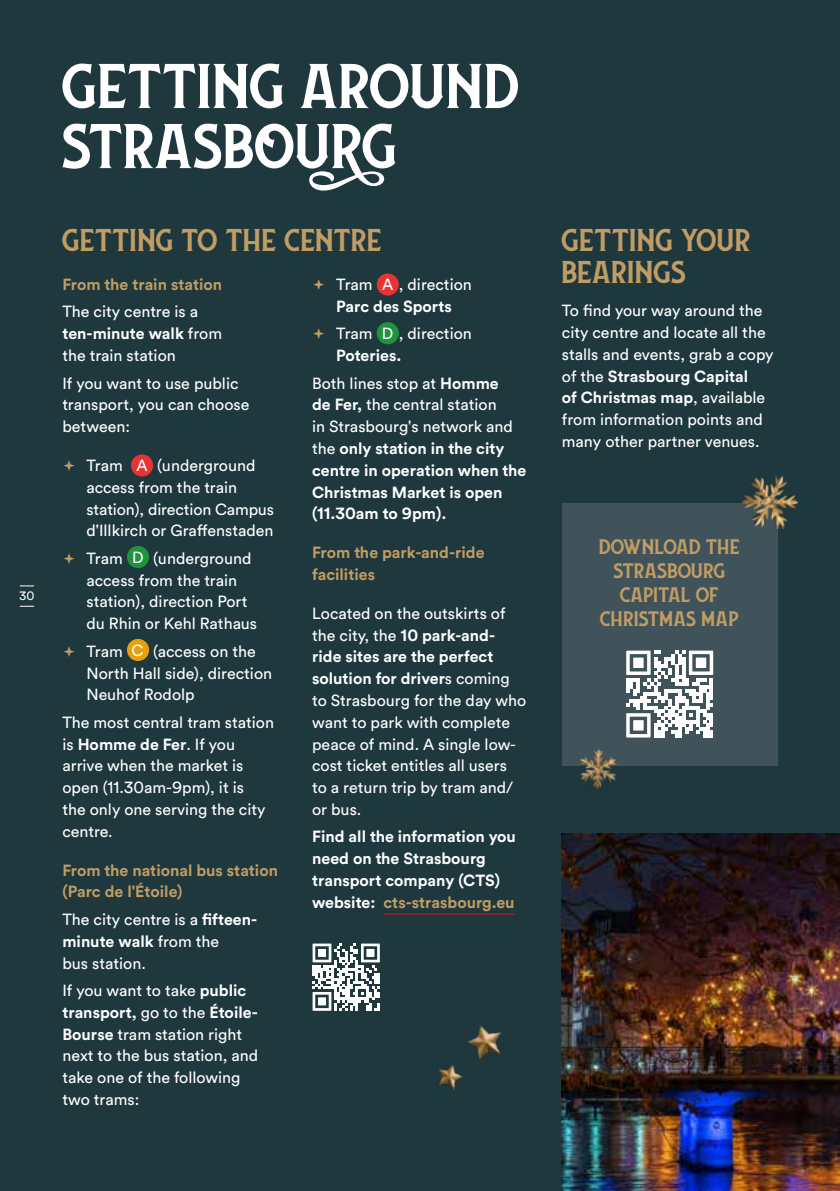
<style>
.page{position:relative;width:840px;height:1191px;background:#fff}
.page>*{position:absolute;margin:0;border:0;box-sizing:border-box;transform-origin:0 0}
.t1{font:90px "Lansdowne";letter-spacing:-.005em;color:#fff}
.t2{font:45px/32px "Lansdowne";color:#c19d64}
.t3{font:30px/24px "Lansdowne";letter-spacing:-.005em;color:#c19d64;text-align:center}
.t4{font:16px/21.8px "Circular Air Pro";color:#fff}
.t5{font:700 16px/21.8px "Circular Air Pro";color:#fff}
.t6{font:700 16px/21.8px "Circular Air Pro";color:#c19d64}
.t7{font:12px "Circular Air Pro";color:#fff}
.s1{font-weight:700}
.s2{color:#1e383e}
.s3{font-weight:400}
.s4{color:#c19d64}
</style>
<div class="page">
<div style="left:0;top:0;width:839px;height:1191px;background:#1e383e"></div>
<svg style="left:20px;top:585px;width:14px;height:1px"></svg>
<svg style="left:20px;top:606px;width:14px;height:1px"></svg>
<div style="left:131px;top:454px;width:22px;height:22px;background:#e73433;border-radius:50%"></div>
<div style="left:127px;top:546px;width:22px;height:22px;background:#1e943c;border-radius:50%"></div>
<div style="left:127px;top:639px;width:22px;height:22px;background:#e6a10c;border-radius:50%"></div>
<hr style="left:383px;top:913px;width:131px;height:1px;background:#a91c1c">
<div style="left:376px;top:273px;width:22px;height:23px;background:#e73433;border-radius:50%"></div>
<div style="left:376px;top:322px;width:22px;height:22px;background:#1e943c;border-radius:50%"></div>
<img style="left:468px;top:1026px;width:34px;height:34px">
<img style="left:438px;top:1065px;width:25px;height:25px">
<div style="left:561px;top:503px;width:216px;height:262px;background:#41535a"></div>
<img style="left:742px;top:475px;width:56px;height:54px">
<img style="left:577px;top:749px;width:41px;height:41px">
<svg style="left:626px;top:650px;width:86px;height:87px"></svg>
<svg style="left:312px;top:943px;width:67px;height:67px"></svg>
<img style="left:561px;top:833px;width:278px;height:358px">
<p class="t7" style="left:19px;top:588px;width:17px">30</p>
<h1 class="t1" style="left:62px;top:41px;width:459px">getting around</h1>
<h1 class="t1" style="left:62px;top:101px;width:336px">strasbourg</h1>
<h2 class="t2" style="left:62px;top:224px;width:321px">getting to the centre</h2>
<p class="t6" style="left:62px;top:273px;width:161px">From the train station</p>
<p class="t4" style="left:62px;top:300px;width:161px">The city centre is a <span class="s1">ten-minute walk</span> from the train station</p>
<p class="t4" style="left:62px;top:371px;width:188px">If you want to use public transport, you can choose between:</p>
<p class="t4" style="left:86px;top:454px;width:189px">Tram A (underground access from the train station), direction Campus d'Illkirch or Graffenstaden</p>
<p class="t4" style="left:86px;top:546px;width:172px">Tram D (underground access from the train station), direction Port du Rhin or Kehl Rathaus</p>
<p class="t4" style="left:86px;top:639px;width:187px">Tram C (access on the<br>North Hall side), direction<br>Neuhof Rodolp<span class="s2">he Reuss</span></p>
<p class="t4" style="left:62px;top:710px;width:213px">The most central tram station is <span class="s1">Homme de Fer</span>. If you arrive when the market is open (11.30am-9pm), it is<br>the only one serving the city centre.</p>
<p class="t6" style="left:62px;top:858px;width:217px">From the national bus station (Parc de l'Étoile)</p>
<p class="t4" style="left:62px;top:907px;width:196px">The city centre is a <span class="s1">fifteen&shy;minute walk</span> from the<br>bus station.</p>
<p class="t4" style="left:62px;top:978px;width:197px">If you want to take <span class="s1">public transport,</span> go to the <span class="s1">Étoile-<br>Bourse</span> tram station right next to the bus station, and take one of the following two trams:</p>
<p class="t4" style="left:336px;top:273px;width:137px">Tram A , direction</p>
<p class="t5" style="left:336px;top:294px;width:117px">Parc des Sports</p>
<p class="t4" style="left:336px;top:322px;width:137px">Tram D , direction</p>
<p class="t4" style="left:312px;top:341px;width:188px;line-height:27.4px;text-indent:24px"><span class="s1">Poteries.<br></span>Both lines stop at <span class="s1">Homme</span></p>
<p class="t5" style="left:312px;top:393px;width:216px">de Fer, <span class="s3">the central station<br>in Strasbourg's network and the</span> only station in the city centre in operation when the<br>Christmas Market is open (11.30am to 9pm).</p>
<p class="t6" style="left:312px;top:541px;width:174px">From the park-and-ride facilities</p>
<p class="t4" style="left:312px;top:601px;width:216px">Located on the outskirts of the city, the <span class="s1">10 park-and&shy;ride sites are the perfect solution for driver</span>s coming to Strasbourg for the day who want to park with complete peace of mind. A single low&shy;cost ticket entitles all users<br>to a return trip by tram and/ or bus.</p>
<p class="t5" style="left:312px;top:825px;width:205px">Find all the information you need on the Strasbourg transport company (CTS) website: <span class="s4">cts-strasbourg.eu</span></p>
<h2 class="t2" style="left:561px;top:224px;width:190px">getting your bearings</h2>
<p class="t4" style="left:561px;top:299px;width:213px">To find your way around the city centre and locate all the stalls and events, grab a copy of the <span class="s1">Strasbourg Capital<br>of Christmas map</span>, available from information points and many other partner venues.</p>
<h3 class="t3" style="left:599px;top:534px;width:142px">download the strasbourg capital of christmas map</h3>
</div>
